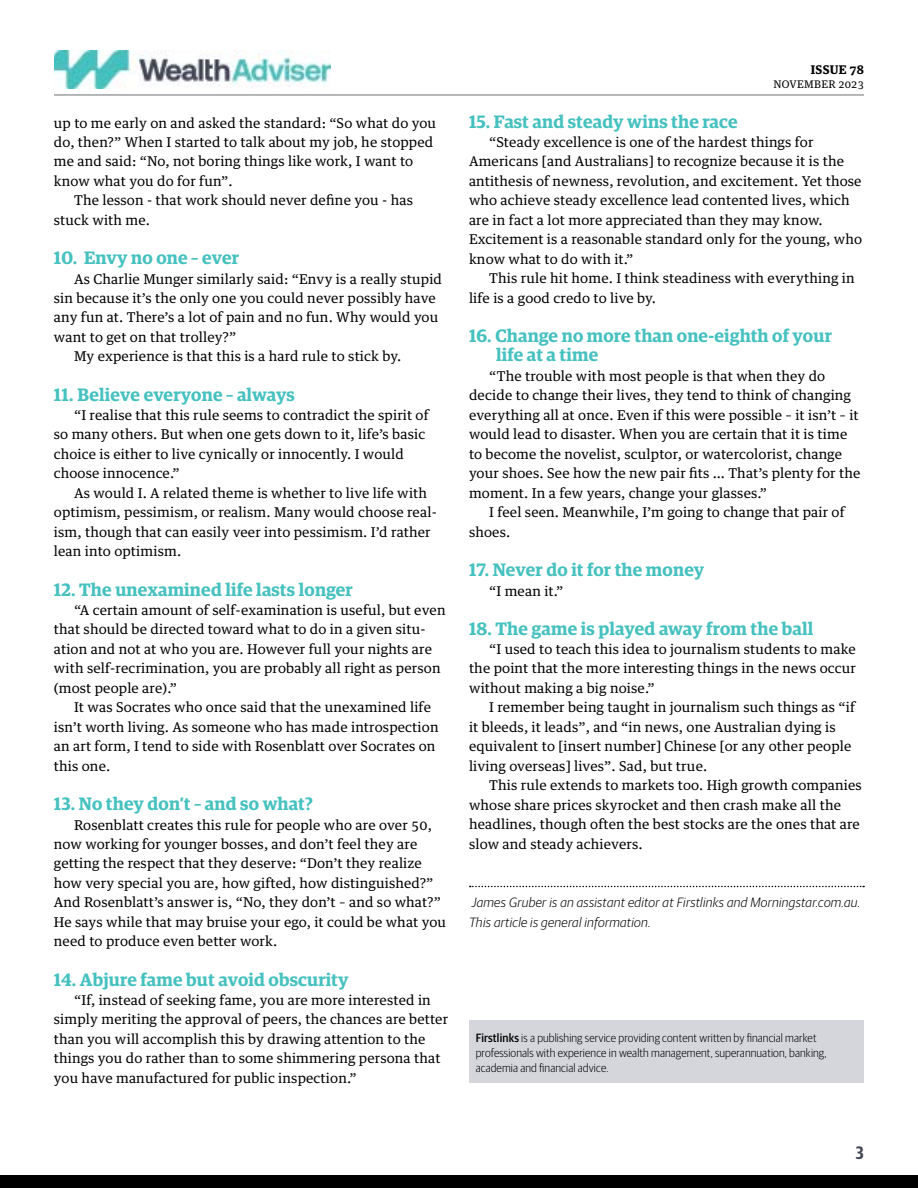
<style>
.page{position:relative;width:918px;height:1188px;background:#fff}
.page>*{position:absolute;margin:0;border:0;box-sizing:border-box;transform-origin:0 0}
.t1{font:600 18px/19.5px "Guardian Egyptian";letter-spacing:.01em;color:#45c1bf}
.t2{font:600 18px "Guardian Sans Cond";color:#414656}
.t3{font:13.5px/19.5px "Guardian Egyptian Text";letter-spacing:.01em;color:#000}
.t4{font:italic 300 13.5px/19.5px "Guardian Sans";letter-spacing:.02em;color:#000}
.t5{font:300 12px/15px "Guardian Sans Narrow";letter-spacing:.01em;color:#000}
.t6{font:700 12px "Guardian Egyptian Text";letter-spacing:.02em;color:#000}
.t7{font:10.5px "Guardian Egyptian Text";letter-spacing:.025em;color:#000}
.s1{font-weight:500}
</style>
<div class="page">
<svg style="left:470px;top:886px;width:394px;height:1px"></svg>
<div style="left:469px;top:1020px;width:394px;height:63px;background:#d5d6dc"></div>
<div style="left:0;top:1175px;width:918px;height:13px;background:#000"></div>
<hr style="left:54px;top:95px;width:810px;height:1px;background:#6d6e71">
<img style="left:54px;top:51px;width:276px;height:37px">
<p class="t3" style="left:54px;top:112px;width:384px">up to me early on and asked the standard: “So what do you</p>
<p class="t3" style="left:54px;top:131px;width:381px">do, then?” When I started to talk about my job, he stopped</p>
<p class="t3" style="left:54px;top:151px;width:361px">me and said: “No, not boring things like work, I want to</p>
<p class="t3" style="left:54px;top:170px;width:180px">know what you do for fun”.</p>
<p class="t3" style="left:74px;top:190px;width:340px">The lesson - that work should never define you - has</p>
<p class="t3" style="left:54px;top:209px;width:98px">stuck with me.</p>
<h1 class="t1" style="left:54px;top:246px;width:187px">10. Envy no one – ever</h1>
<p class="t3" style="left:74px;top:268px;width:369px">As Charlie Munger similarly said: “Envy is a really stupid</p>
<p class="t3" style="left:54px;top:287px;width:384px">sin because it’s the only one you could never possibly have</p>
<p class="t3" style="left:54px;top:307px;width:386px">any fun at. There’s a lot of pain and no fun. Why would you</p>
<p class="t3" style="left:54px;top:326px;width:184px">want to get on that trolley?”</p>
<p class="t3" style="left:74px;top:346px;width:329px">My experience is that this is a hard rule to stick by.</p>
<h1 class="t1" style="left:54px;top:383px;width:243px">11. Believe everyone – always</h1>
<p class="t3" style="left:54px;top:404px;width:376px;text-indent:20px">“I realise that this rule seems to contradict the spirit of so many others. But when one gets down to it, life’s basic choice is either to live cynically or innocently. I would choose innocence.”</p>
<p class="t3" style="left:54px;top:482px;width:384px;text-indent:20px">As would I. A related theme is whether to live life with optimism, pessimism, or realism. Many would choose real&shy;ism, though that can easily veer into pessimism. I’d rather lean into optimism.</p>
<h1 class="t1" style="left:54px;top:578px;width:300px">12. The unexamined life lasts longer</h1>
<p class="t3" style="left:54px;top:599px;width:393px;text-indent:20px">“A certain amount of self-examination is useful, but even that should be directed toward what to do in a given situ&shy;ation and not at who you are. However full your nights are with self-recrimination, you are probably all right as person (most people are).”</p>
<p class="t3" style="left:54px;top:697px;width:386px;text-indent:20px">It was Socrates who once said that the unexamined life isn’t worth living. As someone who has made introspection an art form, I tend to side with Rosenblatt over Socrates on this one.</p>
<h1 class="t1" style="left:54px;top:792px;width:261px">13. No they don’t – and so what?</h1>
<p class="t3" style="left:54px;top:814px;width:394px;text-indent:20px">Rosenblatt creates this rule for people who are over 50, now working for younger bosses, and don’t feel they are getting the respect that they deserve: “Don’t they realize how very special you are, how gifted, how distinguished?” And Rosenblatt’s answer is, “No, they don’t – and so what?” He says while that may bruise your ego, it could be what you need to produce even better work.</p>
<h1 class="t1" style="left:54px;top:968px;width:296px">14. Abjure fame but avoid obscurity</h1>
<p class="t3" style="left:54px;top:989px;width:396px;text-indent:20px">“If, instead of seeking fame, you are more interested in simply meriting the approval of peers, the chances are better than you will accomplish this by drawing attention to the things you do rather than to some shimmering persona that you have manufactured for public inspection.”</p>
<p class="t6" style="left:811px;top:60px;width:55px">ISSUE 78</p>
<p class="t7" style="left:774px;top:75px;width:92px">NOVEMBER 2023</p>
<h1 class="t1" style="left:469px;top:110px;width:270px">15. Fast and steady wins the race</h1>
<p class="t3" style="left:469px;top:131px;width:395px;text-indent:20px">“Steady excellence is one of the hardest things for Americans [and Australians] to recognize because it is the antithesis of newness, revolution, and excitement. Yet those who achieve steady excellence lead contented lives, which are in fact a lot more appreciated than they may know.<br>Excitement is a reasonable standard only for the young, who know what to do with it.”</p>
<p class="t3" style="left:469px;top:268px;width:387px;text-indent:20px">This rule hit home. I think steadiness with everything in life is a good credo to live by.</p>
<h1 class="t1" style="left:496px;top:324px;width:337px;text-indent:-27px">16. Change no more than one-eighth of your life at a time</h1>
<p class="t3" style="left:469px;top:365px;width:393px;text-indent:20px">“The trouble with most people is that when they do decide to change their lives, they tend to think of changing everything all at once. Even if this were possible – it isn’t – it would lead to disaster. When you are certain that it is time to become the novelist, sculptor, or watercolorist, change your shoes. See how the new pair fits … That’s plenty for the moment. In a few years, change your glasses.”</p>
<p class="t3" style="left:469px;top:502px;width:377px;text-indent:20px">I feel seen. Meanwhile, I’m going to change that pair of shoes.</p>
<h1 class="t1" style="left:469px;top:558px;width:237px">17. Never do it for the money</h1>
<p class="t3" style="left:489px;top:580px;width:76px">“I mean it.”</p>
<h1 class="t1" style="left:469px;top:617px;width:346px">18. The game is played away from the ball</h1>
<p class="t3" style="left:469px;top:638px;width:389px;text-align:justify;text-indent:20px">“I used to teach this idea to journalism students to make the point that the more interesting things in the news occur without making a big noise.”</p>
<p class="t3" style="left:469px;top:697px;width:388px;text-indent:20px">I remember being taught in journalism such things as “if it bleeds, it leads”, and “in news, one Australian dying is equivalent to [insert number] Chinese [or any other people living overseas] lives”. Sad, but true.</p>
<p class="t3" style="left:469px;top:775px;width:394px;text-indent:20px">This rule extends to markets too. High growth companies whose share prices skyrocket and then crash make all the headlines, though often the best stocks are the ones that are slow and steady achievers.</p>
<p class="t4" style="left:469px;top:892px;width:393px">James Gruber is an assistant editor at Firstlinks and Morningstar.com.au.<br>This article is general information.</p>
<p class="t5" style="left:476px;top:1029px;width:352px"><span class="s1">Firstlinks</span> is a publishing service providing content written by financial market professionals with experience in wealth management, superannuation, banking, academia and financial advice.</p>
<h1 class="t2" style="left:856px;top:1140px;width:10px">3</h1>
</div>
